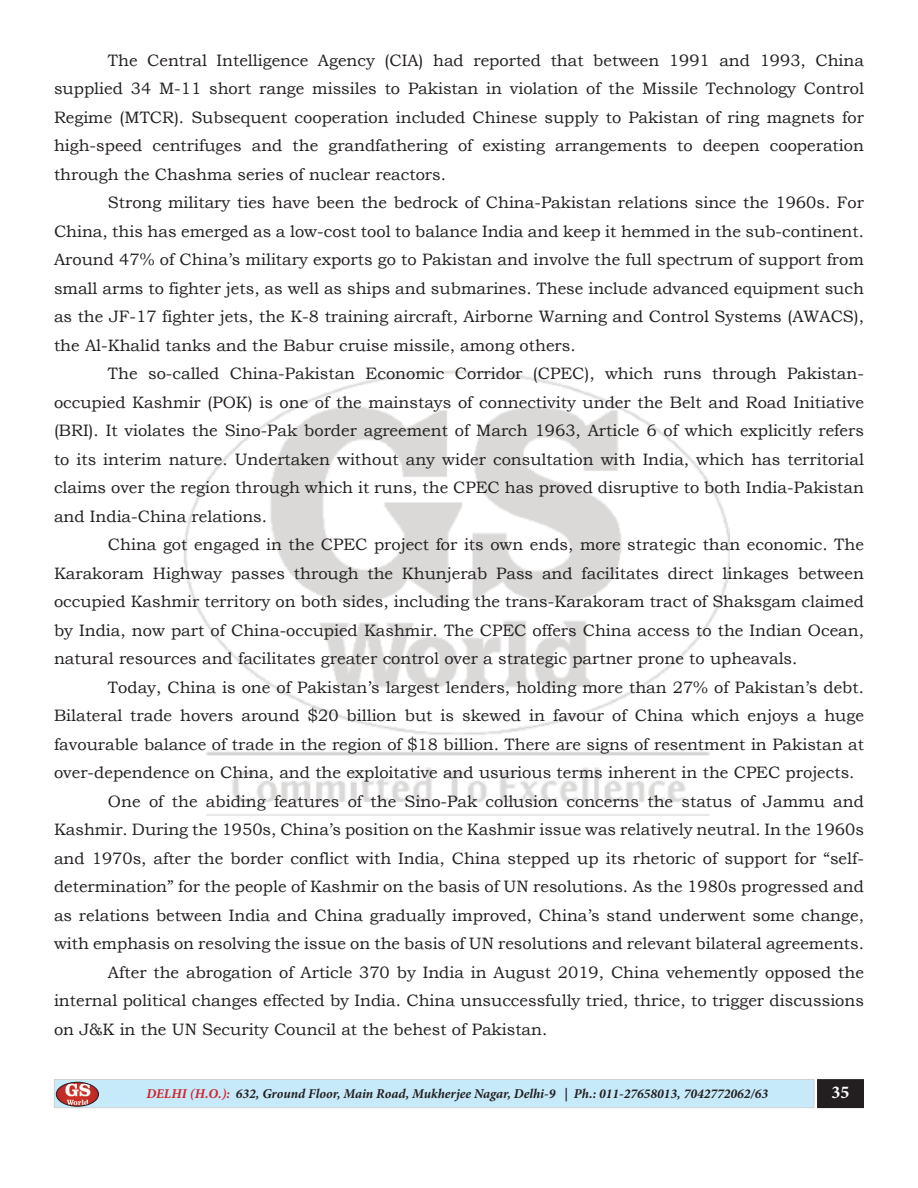
<style>
.page{position:relative;width:918px;height:1188px;background:#fff}
.page>*{position:absolute;margin:0;border:0;box-sizing:border-box;transform-origin:0 0}
.t1{font:700 18px "Minion Pro";color:#fff}
.t2{font:16.5px/28.5px "Bookman Old Style";color:#231f20;text-align:justify}
.t3{font:italic 700 13.5px "Minion Pro";color:#231f20}
.s1{color:#d1232a}
</style>
<div class="page">
<img style="left:184px;top:370px;width:545px;height:445px">
<div style="left:54px;top:1079px;width:760px;height:29px;background:#c6eafa;border:1px solid #d1d2d4"></div>
<div style="left:818px;top:1080px;width:45px;height:27px;background:#231f20"></div>
<div style="left:817px;top:1079px;width:47px;height:29px;border:2px solid #231f20"></div>
<img style="left:56px;top:1082px;width:43px;height:24px">
<div style="left:56px;top:1082px;width:43px;height:24px;border:1px solid #231f20;border-radius:50%"></div>
<p class="t2" style="left:54px;top:46px;width:812px;text-indent:54px">The Central Intelligence Agency (CIA) had reported that between 1991 and 1993, China supplied 34 M-11 short range missiles to Pakistan in violation of the Missile Technology Control Regime (MTCR). Subsequent cooperation included Chinese supply to Pakistan of ring magnets for high-speed centrifuges and the grandfathering of existing arrangements to deepen cooperation through the Chashma series of nuclear reactors.</p>
<p class="t2" style="left:54px;top:188px;width:812px;text-indent:54px">Strong military ties have been the bedrock of China-Pakistan relations since the 1960s. For China, this has emerged as a low-cost tool to balance India and keep it hemmed in the sub-continent.<br>Around 47% of China’s military exports go to Pakistan and involve the full spectrum of support from small arms to fighter jets, as well as ships and submarines. These include advanced equipment such as the JF-17 fighter jets, the K-8 training aircraft, Airborne Warning and Control Systems (AWACS), the Al-Khalid tanks and the Babur cruise missile, among others.</p>
<p class="t2" style="left:54px;top:359px;width:812px;text-indent:54px">The so-called China-Pakistan Economic Corridor (CPEC), which runs through Pakistan&shy;occupied Kashmir (POK) is one of the mainstays of connectivity under the Belt and Road Initiative (BRI). It violates the Sino-Pak border agreement of March 1963, Article 6 of which explicitly refers to its interim nature. Undertaken without any wider consultation with India, which has territorial claims over the region through which it runs, the CPEC has proved disruptive to both India-Pakistan and India-China relations.</p>
<p class="t2" style="left:54px;top:530px;width:812px;text-indent:54px">China got engaged in the CPEC project for its own ends, more strategic than economic. The Karakoram Highway passes through the Khunjerab Pass and facilitates direct linkages between occupied Kashmir territory on both sides, including the trans-Karakoram tract of Shaksgam claimed by India, now part of China-occupied Kashmir. The CPEC offers China access to the Indian Ocean, natural resources and facilitates greater control over a strategic partner prone to upheavals.</p>
<p class="t2" style="left:108px;top:673px;width:758px">Today, China is one of Pakistan’s largest lenders, holding more than 27% of Pakistan’s debt.</p>
<p class="t2" style="left:54px;top:701px;width:811px">Bilateral trade hovers around $20 billion but is skewed in favour of China which enjoys a huge</p>
<p class="t2" style="left:54px;top:730px;width:812px">favourable balance of trade in the region of $18 billion. There are signs of resentment in Pakistan at</p>
<p class="t2" style="left:54px;top:758px;width:802px">over-dependence on China, and the exploitative and usurious terms inherent in the CPEC projects.</p>
<p class="t2" style="left:108px;top:787px;width:758px">One of the abiding features of the Sino-Pak collusion concerns the status of Jammu and</p>
<p class="t2" style="left:54px;top:815px;width:812px">Kashmir. During the 1950s, China’s position on the Kashmir issue was relatively neutral. In the 1960s</p>
<p class="t2" style="left:54px;top:844px;width:812px">and 1970s, after the border conflict with India, China stepped up its rhetoric of support for “self-</p>
<p class="t2" style="left:54px;top:872px;width:811px">determination” for the people of Kashmir on the basis of UN resolutions. As the 1980s progressed and</p>
<p class="t2" style="left:54px;top:901px;width:811px">as relations between India and China gradually improved, China’s stand underwent some change,</p>
<p class="t2" style="left:54px;top:929px;width:812px">with emphasis on resolving the issue on the basis of UN resolutions and relevant bilateral agreements.</p>
<p class="t2" style="left:108px;top:958px;width:757px">After the abrogation of Article 370 by India in August 2019, China vehemently opposed the</p>
<p class="t2" style="left:54px;top:986px;width:812px">internal political changes effected by India. China unsuccessfully tried, thrice, to trigger discussions</p>
<p class="t2" style="left:54px;top:1015px;width:495px">on J&amp;K in the UN Security Council at the behest of Pakistan.</p>
<p class="t3" style="left:146px;top:1085px;width:623px"><span class="s1">DELHI (H.O.):</span> 632, Ground Floor, Main Road, Mukherjee Nagar, Delhi-9 | Ph.: 011-27658013, 7042772062/63</p>
<p class="t1" style="left:832px;top:1079px;width:19px">35</p>
</div>
